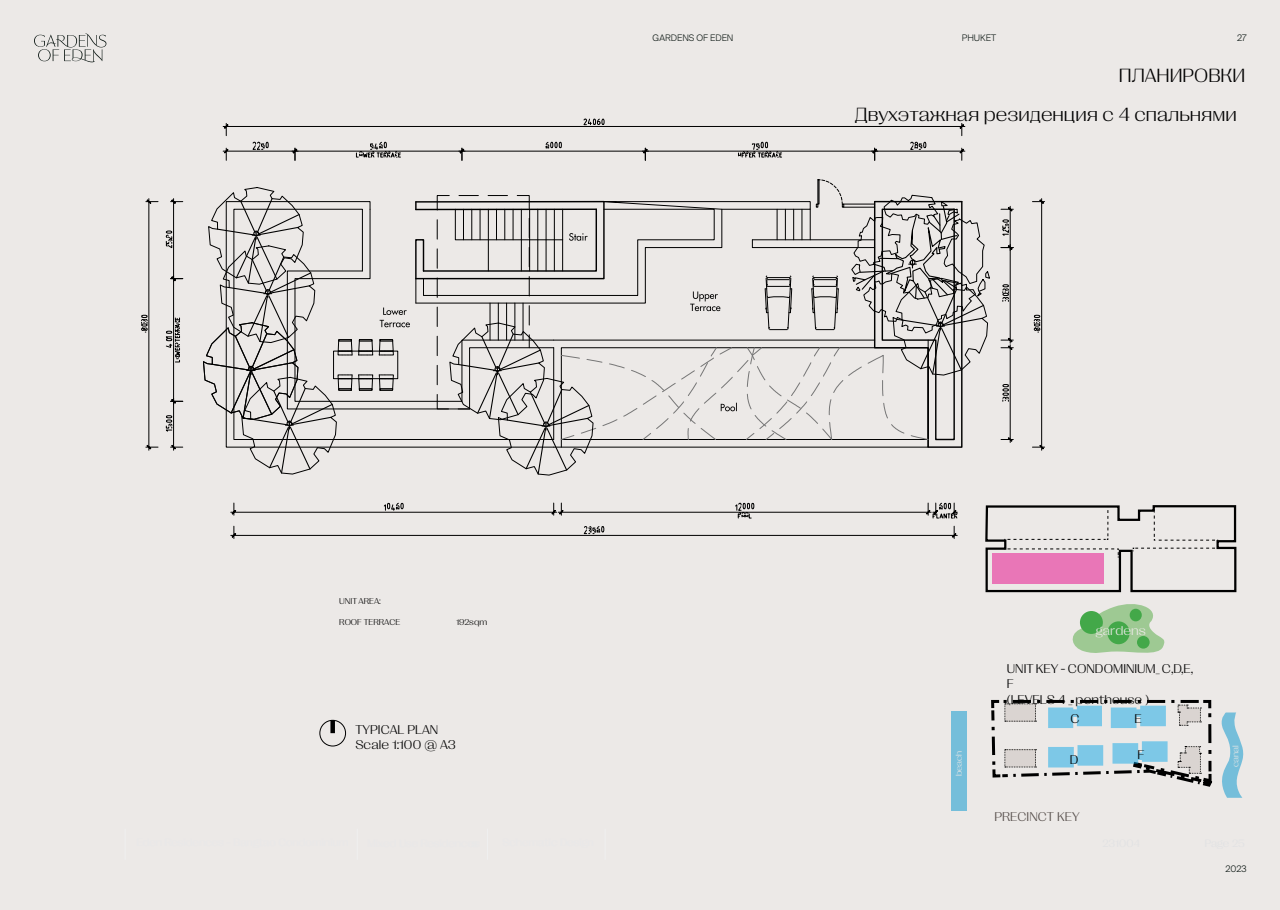
<style>
.page{position:relative;width:1280px;height:910px;background:#ece9e7}
.page>*{position:absolute;margin:0;border:0;box-sizing:border-box;transform-origin:0 0}
.t1{font:300 expanded 19.35px/38.8px "PP Right Gothic";color:#000}
.t2{font:300 expanded 12.9px/15.6px "PP Right Gothic";color:#000}
.t3{font:300 expanded 12.9px "PP Right Gothic";color:#524a47}
.t4{font:300 expanded 12.9px "PP Right Gothic";color:#ece9e7}
.t5{font:300 9px "Suisse Intl";color:#0f1a16}
.t6{font:300 expanded 8.7px "PP Right Gothic";color:#000}
.t7{font:300 expanded 8.55px "PP Right Gothic";color:#ece9e7}
</style>
<div class="page">
<hr style="left:487px;top:829px;width:1px;height:31px;background:#f0f0f0">
<hr style="left:357px;top:829px;width:1px;height:31px;background:#f0f0f0">
<hr style="left:125px;top:829px;width:1px;height:31px;background:#f0f0f0">
<hr style="left:605px;top:829px;width:1px;height:31px;background:#f0f0f0">
<div style="left:319px;top:720px;width:27px;height:26px;border:1px solid #000;border-radius:50%"></div>
<div style="left:330px;top:720px;width:5px;height:13px;background:#000"></div>
<svg style="left:985px;top:505px;width:252px;height:88px"></svg>
<div style="left:992px;top:553px;width:112px;height:30px;background:#e976b7"></div>
<svg style="left:1072px;top:604px;width:93px;height:49px"></svg>
<div style="left:1137px;top:636px;width:12px;height:13px;background:#43a849;border-radius:50%"></div>
<div style="left:1080px;top:611px;width:23px;height:23px;background:#43a849;border-radius:50%"></div>
<div style="left:1130px;top:609px;width:12px;height:12px;background:#43a849;border-radius:50%"></div>
<div style="left:1107px;top:621px;width:23px;height:23px;background:#43a849;border-radius:50%"></div>
<hr style="left:642px;top:151px;width:236px;height:1px;background:#000">
<svg style="left:738px;top:142px;width:44px;height:16px"></svg>
<hr style="left:871px;top:151px;width:94px;height:1px;background:#000">
<svg style="left:872px;top:148px;width:5px;height:12px"></svg>
<svg style="left:959px;top:148px;width:5px;height:12px"></svg>
<svg style="left:910px;top:142px;width:16px;height:8px"></svg>
<hr style="left:459px;top:151px;width:189px;height:1px;background:#000">
<svg style="left:643px;top:148px;width:5px;height:12px"></svg>
<svg style="left:545px;top:141px;width:17px;height:8px"></svg>
<hr style="left:292px;top:151px;width:173px;height:1px;background:#000">
<svg style="left:459px;top:148px;width:5px;height:12px"></svg>
<svg style="left:356px;top:141px;width:45px;height:17px"></svg>
<hr style="left:223px;top:151px;width:75px;height:1px;background:#000">
<svg style="left:224px;top:148px;width:5px;height:12px"></svg>
<svg style="left:293px;top:148px;width:4px;height:12px"></svg>
<svg style="left:252px;top:142px;width:17px;height:8px"></svg>
<hr style="left:558px;top:512px;width:373px;height:1px;background:#000">
<svg style="left:734px;top:502px;width:20px;height:16px"></svg>
<hr style="left:223px;top:126px;width:742px;height:1px;background:#000">
<svg style="left:959px;top:123px;width:5px;height:13px"></svg>
<svg style="left:224px;top:123px;width:5px;height:13px"></svg>
<svg style="left:583px;top:118px;width:22px;height:7px"></svg>
<hr style="left:1041px;top:199px;width:1px;height:251px;background:#000">
<svg style="left:1032px;top:199px;width:13px;height:5px"></svg>
<svg style="left:1032px;top:445px;width:13px;height:5px"></svg>
<svg style="left:1033px;top:315px;width:7px;height:18px"></svg>
<hr style="left:173px;top:276px;width:1px;height:128px;background:#000">
<svg style="left:166px;top:318px;width:14px;height:44px"></svg>
<hr style="left:173px;top:199px;width:1px;height:83px;background:#000">
<svg style="left:171px;top:276px;width:12px;height:5px"></svg>
<svg style="left:171px;top:199px;width:12px;height:5px"></svg>
<svg style="left:166px;top:231px;width:7px;height:18px"></svg>
<hr style="left:173px;top:398px;width:1px;height:52px;background:#000">
<svg style="left:171px;top:399px;width:12px;height:5px"></svg>
<svg style="left:171px;top:445px;width:12px;height:5px"></svg>
<svg style="left:165px;top:415px;width:8px;height:17px"></svg>
<hr style="left:149px;top:199px;width:1px;height:251px;background:#000">
<svg style="left:146px;top:445px;width:12px;height:5px"></svg>
<svg style="left:146px;top:199px;width:12px;height:5px"></svg>
<svg style="left:141px;top:315px;width:7px;height:18px"></svg>
<svg style="left:203px;top:179px;width:787px;height:297px"></svg>
<hr style="left:1010px;top:244px;width:1px;height:99px;background:#000">
<svg style="left:1002px;top:284px;width:7px;height:17px"></svg>
<hr style="left:1010px;top:206px;width:1px;height:45px;background:#000">
<svg style="left:1001px;top:245px;width:12px;height:5px"></svg>
<svg style="left:1001px;top:207px;width:12px;height:5px"></svg>
<svg style="left:1002px;top:219px;width:7px;height:17px"></svg>
<hr style="left:1010px;top:345px;width:1px;height:97px;background:#000">
<svg style="left:1001px;top:338px;width:12px;height:12px"></svg>
<svg style="left:1001px;top:437px;width:12px;height:5px"></svg>
<svg style="left:1002px;top:384px;width:7px;height:17px"></svg>
<hr style="left:231px;top:512px;width:326px;height:1px;background:#000">
<svg style="left:231px;top:503px;width:5px;height:12px"></svg>
<svg style="left:551px;top:503px;width:13px;height:12px"></svg>
<svg style="left:384px;top:502px;width:20px;height:9px"></svg>
<svg style="left:926px;top:502px;width:31px;height:17px"></svg>
<hr style="left:231px;top:535px;width:726px;height:1px;background:#000">
<svg style="left:231px;top:526px;width:5px;height:12px"></svg>
<svg style="left:952px;top:526px;width:4px;height:12px"></svg>
<svg style="left:583px;top:526px;width:21px;height:8px"></svg>
<div style="left:952px;top:711px;width:15px;height:100px;background:#75beda"></div>
<svg style="left:1221px;top:712px;width:23px;height:86px"></svg>
<svg style="left:991px;top:699px;width:222px;height:88px"></svg>
<svg style="left:34px;top:34px;width:72px;height:28px"></svg>
<p class="t5" style="left:652px;top:32px;width:83px">GARDENS OF EDEN</p>
<p class="t5" style="left:962px;top:32px;width:36px">PHUKET</p>
<p class="t5" style="left:1237px;top:32px;width:11px">27</p>
<h1 class="t1" style="left:855px;top:56px;width:392px;text-indent:264px">ПЛАНИРОВКИ<br>Двухэтажная резиденция с 4 спальнями</h1>
<p class="t6" style="left:339px;top:596px;width:43px">UNIT AREA:</p>
<p class="t6" style="left:339px;top:617px;width:63px">ROOF TERRACE</p>
<p class="t6" style="left:456px;top:617px;width:33px">192sqm</p>
<p class="t2" style="left:355px;top:721px;width:102px">TYPICAL PLAN<br>Scale 1:100 @ A3</p>
<p class="t4" style="left:1096px;top:623px;width:51px">gardens</p>
<p class="t2" style="left:1007px;top:660px;width:188px">UNIT KEY - CONDOMINIUM_ C,D,E,<br>F<br>(LEVELS 4 _ penthouse )</p>
<p class="t2" style="left:1070px;top:711px;width:11px">C</p>
<p class="t2" style="left:1134px;top:711px;width:9px">E</p>
<p class="t2" style="left:1070px;top:752px;width:10px">D</p>
<p class="t7" style="left:954px;top:776px;width:27px;rotate:-90deg">beach</p>
<p class="t7" style="left:1231px;top:767px;width:23px;rotate:-90deg">canal</p>
<p class="t2" style="left:1138px;top:746px;width:8px">F</p>
<p class="t3" style="left:994px;top:810px;width:87px">PRECINCT KEY</p>
<p class="t5" style="left:1225px;top:864px;width:23px">2023</p>
</div>
